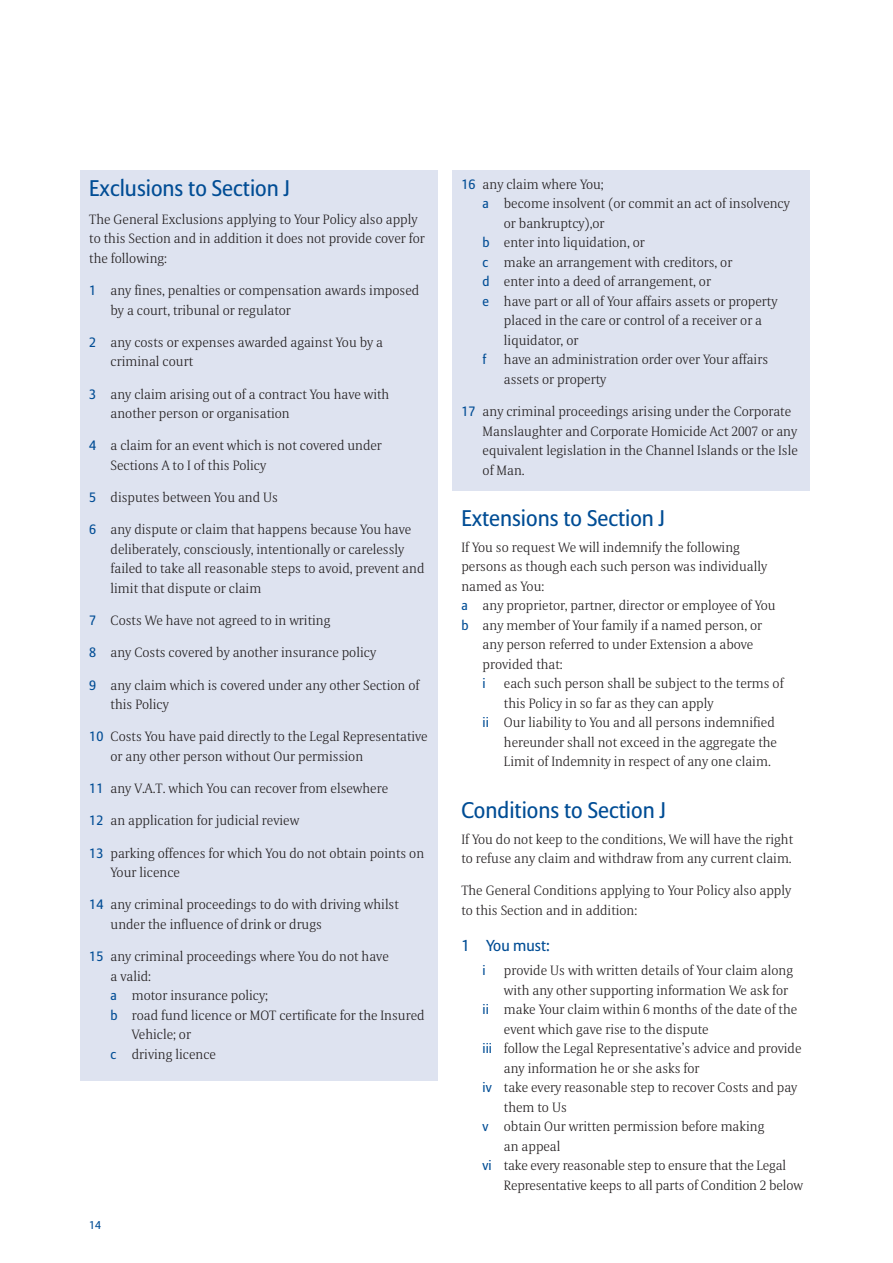
<style>
.page{position:relative;width:893px;height:1263px;background:#fff}
.page>*{position:absolute;margin:0;border:0;box-sizing:border-box;transform-origin:0 0}
.t1{font:22.5px "Allianz Sans";color:#014d95}
.t2{font:15.75px "Allianz Sans";color:#014d95}
.t3{font:300 13.5px/19.5px "Allianz Serif";color:#231f20}
.t4{font:13.5px "Allianz Sans";color:#014d95}
.t5{font:11.25px "Allianz Sans";color:#014d95}
.s1{font-family:"Allianz Sans";font-weight:400;color:#014d95}
</style>
<div class="page">
<div style="left:81px;top:170px;width:357px;height:910px;background:#dee3f0"></div>
<div style="left:453px;top:170px;width:357px;height:320px;background:#dee3f0"></div>
<h1 class="t1" style="left:89px;top:175px;width:202px">Exclusions to Section J</h1>
<p class="t3" style="left:89px;top:210px;width:337px">The General Exclusions applying to Your Policy also apply to this Section and in addition it does not provide cover for the following:</p>
<p class="t3" style="left:111px;top:281px;width:310px;text-indent:-21px"><span class="s1">1</span> any fines, penalties or compensation awards imposed by a court, tribunal or regulator</p>
<p class="t3" style="left:111px;top:333px;width:274px;text-indent:-21px"><span class="s1">2</span> any costs or expenses awarded against You by a criminal court</p>
<p class="t3" style="left:111px;top:385px;width:280px;text-indent:-21px"><span class="s1">3</span> any claim arising out of a contract You have with another person or organisation</p>
<p class="t3" style="left:111px;top:437px;width:273px;text-indent:-21px"><span class="s1">4</span> a claim for an event which is not covered under<br>Sections A to I of this Policy</p>
<p class="t3" style="left:89px;top:488px;width:190px"><span class="s1">5</span> disputes between You and Us</p>
<p class="t3" style="left:111px;top:521px;width:315px;text-indent:-21px"><span class="s1">6</span> any dispute or claim that happens because You have deliberately, consciously, intentionally or carelessly failed to take all reasonable steps to avoid, prevent and limit that dispute or claim</p>
<p class="t3" style="left:89px;top:611px;width:243px"><span class="s1">7</span> Costs We have not agreed to in writing</p>
<p class="t3" style="left:89px;top:644px;width:288px"><span class="s1">8</span> any Costs covered by another insurance policy</p>
<p class="t3" style="left:111px;top:676px;width:310px;text-indent:-21px"><span class="s1">9</span> any claim which is covered under any other Section of this Policy</p>
<p class="t3" style="left:111px;top:728px;width:319px;text-indent:-21px"><span class="s1">10</span> Costs You have paid directly to the Legal Representative or any other person without Our permission</p>
<p class="t3" style="left:89px;top:779px;width:300px"><span class="s1">11</span> any V.A.T. which You can recover from elsewhere</p>
<p class="t3" style="left:89px;top:812px;width:211px"><span class="s1">12</span> an application for judicial review</p>
<p class="t3" style="left:111px;top:844px;width:315px;text-indent:-21px"><span class="s1">13</span> parking offences for which You do not obtain points on<br>Your licence</p>
<p class="t3" style="left:111px;top:896px;width:290px;text-indent:-21px"><span class="s1">14</span> any criminal proceedings to do with driving whilst under the influence of drink or drugs</p>
<p class="t3" style="left:89px;top:947px;width:301px"><span class="s1">15</span> any criminal proceedings where You do not have</p>
<p class="t3" style="left:111px;top:967px;width:42px">a valid:</p>
<p class="t3" style="left:111px;top:986px;width:159px"><span class="s1">a</span> motor insurance policy;</p>
<p class="t3" style="left:111px;top:1006px;width:316px"><span class="s1">b</span> road fund licence or MOT certificate for the Insured</p>
<p class="t3" style="left:132px;top:1025px;width:61px">Vehicle; or</p>
<p class="t3" style="left:111px;top:1045px;width:107px"><span class="s1">c</span> driving licence</p>
<p class="t5" style="left:89px;top:1218px;width:13px">14</p>
<p class="t3" style="left:461px;top:175px;width:144px"><span class="s1">16</span> any claim where You;</p>
<p class="t3" style="left:483px;top:194px;width:309px"><span class="s1">a</span> become insolvent (or commit an act of insolvency</p>
<p class="t3" style="left:504px;top:214px;width:102px">or bankruptcy),or</p>
<p class="t3" style="left:483px;top:233px;width:164px"><span class="s1">b</span> enter into liquidation, or</p>
<p class="t3" style="left:483px;top:253px;width:251px"><span class="s1">c</span> make an arrangement with creditors, or</p>
<p class="t3" style="left:483px;top:272px;width:230px"><span class="s1">d</span> enter into a deed of arrangement, or</p>
<p class="t3" style="left:483px;top:292px;width:296px"><span class="s1">e</span> have part or all of Your affairs assets or property</p>
<p class="t3" style="left:504px;top:311px;width:260px">placed in the care or control of a receiver or a</p>
<p class="t3" style="left:504px;top:331px;width:76px">liquidator, or</p>
<p class="t4" style="left:483px;top:351px;width:5px">f</p>
<p class="t3" style="left:504px;top:350px;width:266px">have an administration order over Your affairs assets or property</p>
<p class="t3" style="left:483px;top:402px;width:317px;text-indent:-21px"><span class="s1">17</span> any criminal proceedings arising under the Corporate Manslaughter and Corporate Homicide Act 2007 or any equivalent legislation in the Channel Islands or the Isle of Man.</p>
<h1 class="t1" style="left:461px;top:505px;width:205px">Extensions to Section J</h1>
<p class="t3" style="left:461px;top:538px;width:280px">If You so request We will indemnify the following</p>
<p class="t3" style="left:461px;top:558px;width:307px">persons as though each such person was individually</p>
<p class="t3" style="left:461px;top:577px;width:84px">named as You:</p>
<p class="t3" style="left:461px;top:597px;width:316px"><span class="s1">a</span> any proprietor, partner, director or employee of You</p>
<p class="t3" style="left:461px;top:616px;width:302px"><span class="s1">b</span> any member of Your family if a named person, or</p>
<p class="t3" style="left:483px;top:635px;width:272px">any person referred to under Extension a above</p>
<p class="t3" style="left:483px;top:655px;width:82px">provided that:</p>
<p class="t4" style="left:483px;top:676px;width:5px">i</p>
<p class="t3" style="left:504px;top:674px;width:281px">each such person shall be subject to the terms of</p>
<p class="t3" style="left:504px;top:694px;width:211px">this Policy in so far as they can apply</p>
<p class="t3" style="left:483px;top:713px;width:294px"><span class="s1">ii</span> Our liability to You and all persons indemnified</p>
<p class="t3" style="left:504px;top:733px;width:275px">hereunder shall not exceed in the aggregate the</p>
<p class="t3" style="left:504px;top:752px;width:268px">Limit of Indemnity in respect of any one claim.</p>
<h1 class="t1" style="left:461px;top:796px;width:206px">Conditions to Section J</h1>
<p class="t3" style="left:461px;top:830px;width:333px">If You do not keep to the conditions, We will have the right to refuse any claim and withdraw from any current claim.</p>
<p class="t3" style="left:461px;top:881px;width:331px">The General Conditions applying to Your Policy also apply to this Section and in addition:</p>
<p class="t2" style="left:461px;top:936px;width:90px">1 You must:</p>
<p class="t4" style="left:483px;top:962px;width:5px">i</p>
<p class="t3" style="left:504px;top:961px;width:291px">provide Us with written details of Your claim along</p>
<p class="t3" style="left:504px;top:981px;width:286px">with any other supporting information We ask for</p>
<p class="t3" style="left:483px;top:1000px;width:316px"><span class="s1">ii</span> make Your claim within 6 months of the date of the</p>
<p class="t3" style="left:504px;top:1020px;width:206px">event which gave rise to the dispute</p>
<p class="t3" style="left:483px;top:1039px;width:320px"><span class="s1">iii</span> follow the Legal Representative’s advice and provide</p>
<p class="t3" style="left:504px;top:1059px;width:197px">any information he or she asks for</p>
<p class="t3" style="left:483px;top:1078px;width:316px"><span class="s1">iv</span> take every reasonable step to recover Costs and pay</p>
<p class="t3" style="left:504px;top:1098px;width:64px">them to Us</p>
<p class="t3" style="left:483px;top:1117px;width:283px"><span class="s1">v</span> obtain Our written permission before making</p>
<p class="t3" style="left:504px;top:1137px;width:58px">an appeal</p>
<p class="t3" style="left:483px;top:1156px;width:305px"><span class="s1">vi</span> take every reasonable step to ensure that the Legal</p>
<p class="t3" style="left:504px;top:1176px;width:300px">Representative keeps to all parts of Condition 2 below</p>
</div>
